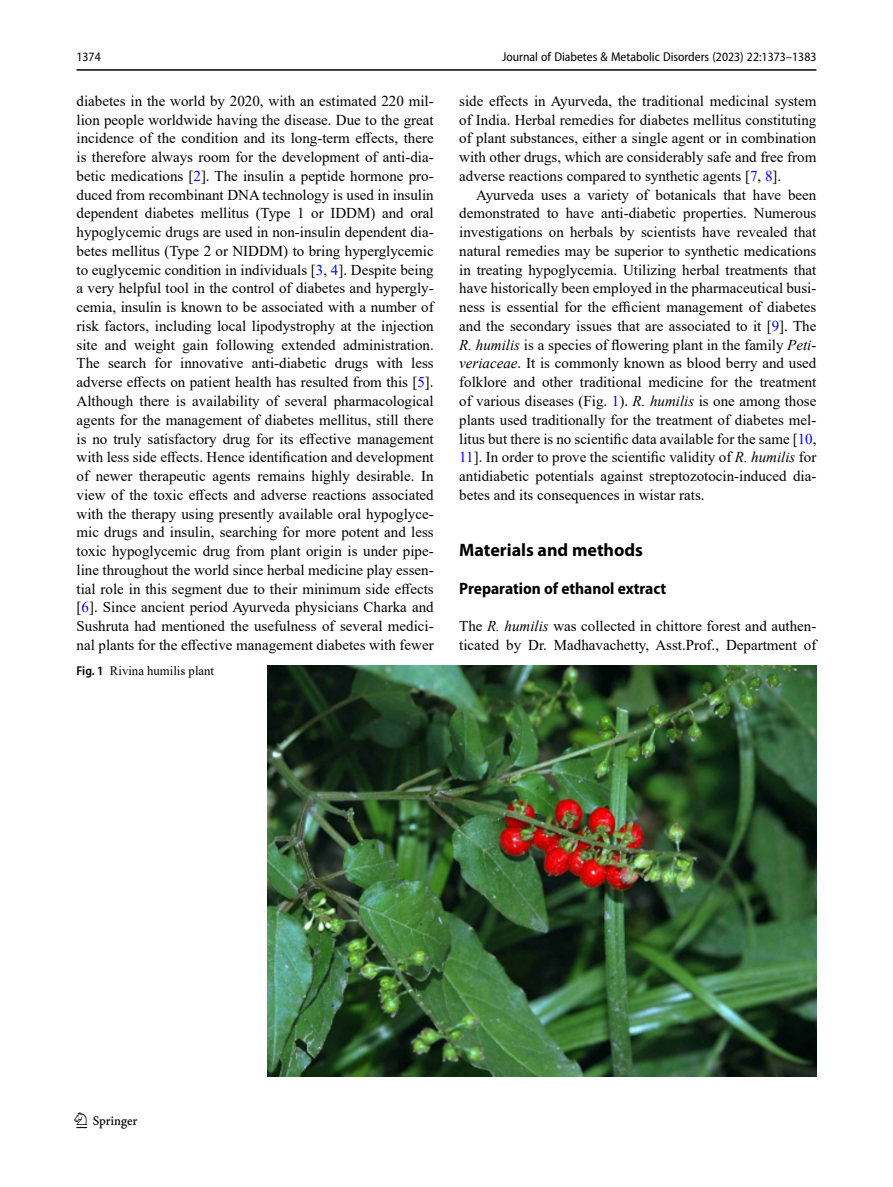
<style>
.page{position:relative;width:893px;height:1187px;background:#fff}
.page>*{position:absolute;margin:0;border:0;box-sizing:border-box;transform-origin:0 0}
.t1{font:22.5px "Springnew";color:#000}
.Head_1{font:700 18px "Myriad Pro";color:#000}
.Head_2_After_1{font:700 semi-condensed 16.5px "Myriad Pro";color:#000}
.Body_Text{font:15px/18.8px "Times New Roman";color:#000;text-align:justify}
.Body_Text_Indent{font:15px/18.8px "Times New Roman";color:#000;text-align:justify}
.t2{font:semi-condensed 12.75px "Myriad Pro";color:#000}
.Figure_Caption_Side{font:12.75px "Times New Roman";color:#000}
.s1{color:#00f}
.s2{font-style:italic}
.s3{font-family:"Myriad Pro";font-weight:600;font-stretch:semi-condensed}
</style>
<div class="page">
<hr style="left:77px;top:69px;width:739px;height:2px;background:#000">
<img style="left:268px;top:665px;width:548px;height:411px">
<p class="t2" style="left:77px;top:49px;width:26px">1374</p>
<p class="t2" style="left:502px;top:49px;width:316px">Journal of Diabetes &amp; Metabolic Disorders (2023) 22:1373–1383</p>
<p class="Body_Text" style="left:77px;top:91px;width:359px">diabetes in the world by 2020, with an estimated 220 mil&shy;lion people worldwide having the disease. Due to the great incidence of the condition and its long-term effects, there is therefore always room for the development of anti-dia&shy;betic medications [<span class="s1">2</span>]. The insulin a peptide hormone pro&shy;duced from recombinant DNA technology is used in insulin dependent diabetes mellitus (Type 1 or IDDM) and oral hypoglycemic drugs are used in non-insulin dependent dia&shy;betes mellitus (Type 2 or NIDDM) to bring hyperglycemic to euglycemic condition in individuals [<span class="s1">3</span>, <span class="s1">4</span>]. Despite being a very helpful tool in the control of diabetes and hypergly&shy;cemia, insulin is known to be associated with a number of risk factors, including local lipodystrophy at the injection site and weight gain following extended administration.<br>The search for innovative anti-diabetic drugs with less adverse effects on patient health has resulted from this [<span class="s1">5</span>].<br>Although there is availability of several pharmacological agents for the management of diabetes mellitus, still there is no truly satisfactory drug for its effective management with less side effects. Hence identification and development of newer therapeutic agents remains highly desirable. In view of the toxic effects and adverse reactions associated with the therapy using presently available oral hypoglyce&shy;mic drugs and insulin, searching for more potent and less toxic hypoglycemic drug from plant origin is under pipe&shy;line throughout the world since herbal medicine play essen&shy;tial role in this segment due to their minimum side effects [<span class="s1">6</span>]. Since ancient period Ayurveda physicians Charka and Sushruta had mentioned the usefulness of several medici&shy;nal plants for the effective management diabetes with fewer</p>
<p class="Body_Text" style="left:459px;top:91px;width:359px">side effects in Ayurveda, the traditional medicinal system of India. Herbal remedies for diabetes mellitus constituting of plant substances, either a single agent or in combination with other drugs, which are considerably safe and free from adverse reactions compared to synthetic agents [<span class="s1">7</span>, <span class="s1">8</span>].</p>
<p class="Body_Text_Indent" style="left:459px;top:185px;width:359px;text-indent:17px">Ayurveda uses a variety of botanicals that have been demonstrated to have anti-diabetic properties. Numerous investigations on herbals by scientists have revealed that natural remedies may be superior to synthetic medications in treating hypoglycemia. Utilizing herbal treatments that have historically been employed in the pharmaceutical busi&shy;ness is essential for the efficient management of diabetes and the secondary issues that are associated to it [<span class="s1">9</span>]. The <span class="s2">R. humilis</span> is a species of flowering plant in the family <span class="s2">Peti&shy;veriaceae</span>. It is commonly known as blood berry and used folklore and other traditional medicine for the treatment of various diseases (Fig. <span class="s1">1</span>). <span class="s2">R. humilis</span> is one among those plants used traditionally for the treatment of diabetes mel&shy;litus but there is no scientific data available for the same [<span class="s1">10</span>, <span class="s1">11</span>]. In order to prove the scientific validity of <span class="s2">R. humilis</span> for antidiabetic potentials against streptozotocin-induced dia&shy;betes and its consequences in wistar rats.</p>
<p class="Head_1" style="left:459px;top:538px;width:185px">Materials and methods</p>
<p class="Head_2_After_1" style="left:459px;top:578px;width:209px">Preparation of ethanol extract</p>
<p class="Body_Text" style="left:459px;top:616px;width:359px">The <span class="s2">R. humilis</span> was collected in chittore forest and authen&shy;ticated by Dr. Madhavachetty, Asst.Prof., Department of</p>
<p class="Figure_Caption_Side" style="left:77px;top:661px;width:139px"><span class="s3">Fig. 1</span> Rivina humilis plant</p>
<h1 class="t1" style="left:77px;top:1107px;width:63px">1 3</h1>
</div>
